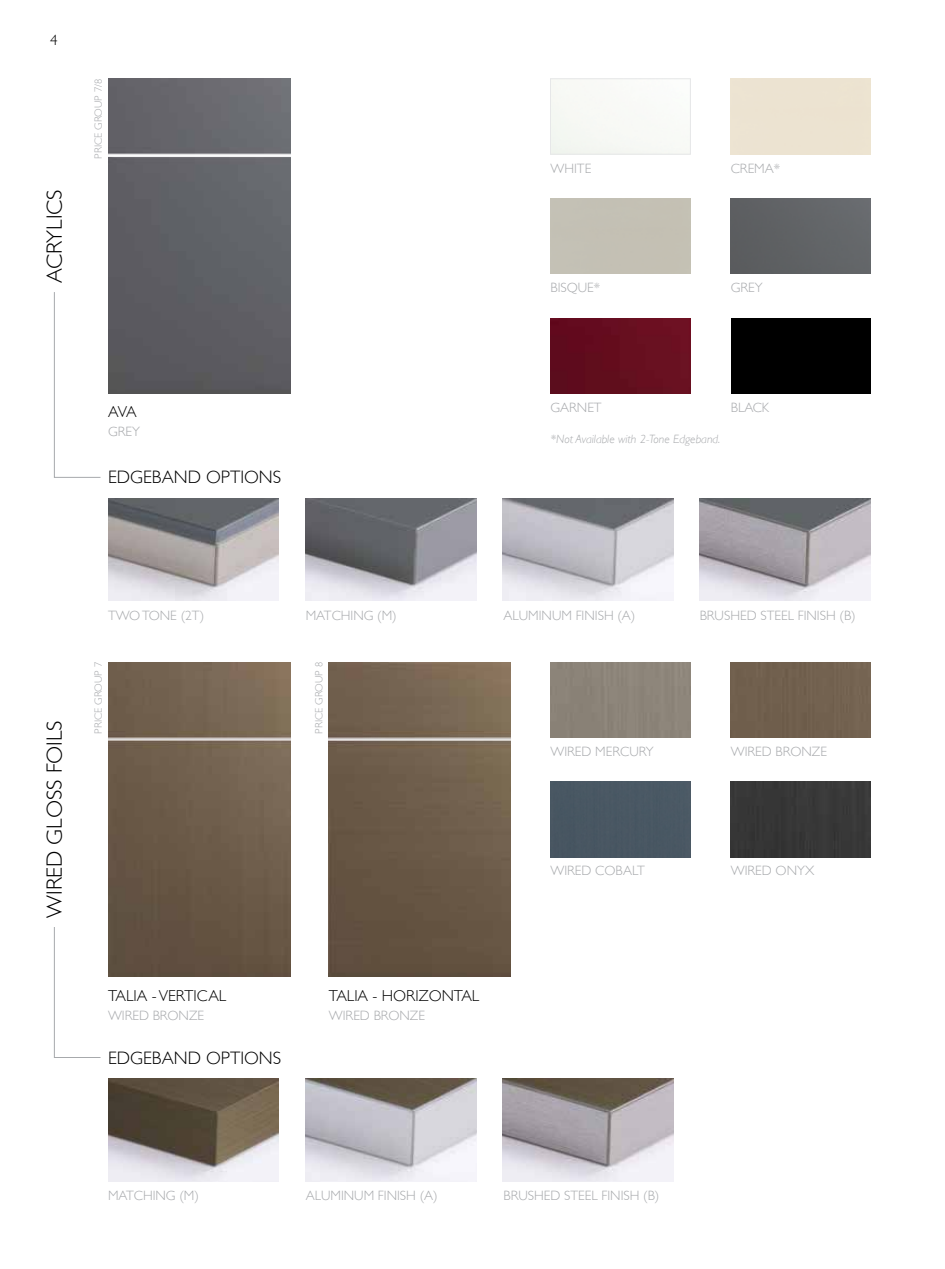
<style>
.page{position:relative;width:945px;height:1269px;background:#fff}
.page>*{position:absolute;margin:0;border:0;box-sizing:border-box;transform-origin:0 0}
.t1{font:300 22.05px "Gill Sans";color:#000}
.t2{font:300 18px "Gill Sans";color:#000}
.t3{font:300 15.75px "Gill Sans";color:#000}
.t4{font:300 15px "Gill Sans";color:#000}
.t5{font:300 13.5px "Gill Sans";color:#a7a9ac}
.t6{font:italic 300 12px "Gill Sans";color:#a7a9ac}
.t7{font:300 10.5px "Gill Sans";color:#a7a9ac}
</style>
<div class="page">
<div style="left:731px;top:662px;width:140px;height:76px;background:#71604e"></div>
<div style="left:550px;top:782px;width:140px;height:75px;background:#495763"></div>
<img style="left:108px;top:662px;width:182px;height:315px">
<img style="left:329px;top:662px;width:182px;height:315px">
<img style="left:108px;top:1078px;width:171px;height:103px">
<img style="left:108px;top:498px;width:171px;height:103px">
<svg style="left:54px;top:292px;width:47px;height:186px"></svg>
<img style="left:700px;top:498px;width:171px;height:103px">
<img style="left:502px;top:498px;width:172px;height:103px">
<img style="left:305px;top:498px;width:171px;height:103px">
<svg style="left:54px;top:927px;width:47px;height:131px"></svg>
<img style="left:502px;top:1078px;width:172px;height:103px">
<img style="left:305px;top:1078px;width:171px;height:103px">
<img style="left:108px;top:79px;width:182px;height:314px">
<div style="left:731px;top:198px;width:140px;height:76px;background:#606366"></div>
<img style="left:550px;top:318px;width:140px;height:75px">
<div style="left:550px;top:79px;width:140px;height:75px;border:1px solid #e6e7e8"></div>
<div style="left:731px;top:318px;width:140px;height:75px;background:#000"></div>
<div style="left:731px;top:782px;width:140px;height:75px;background:#373737"></div>
<p class="t4" style="left:50px;top:28px;width:9px">4</p>
<h1 class="t1" style="left:37px;top:283px;width:95px;rotate:-90deg">ACRYLICS</h1>
<p class="t7" style="left:90px;top:159px;width:81px;rotate:-90deg">PRICE GROUP 7/8</p>
<p class="t3" style="left:108px;top:399px;width:30px">AVA</p>
<p class="t5" style="left:108px;top:421px;width:33px">GREY</p>
<h2 class="t2" style="left:108px;top:463px;width:175px">EDGEBAND OPTIONS</h2>
<p class="t5" style="left:550px;top:157px;width:42px">WHITE</p>
<p class="t5" style="left:731px;top:157px;width:51px">CREMA*</p>
<p class="t5" style="left:550px;top:277px;width:51px">BISQUE*</p>
<p class="t5" style="left:731px;top:277px;width:33px">GREY</p>
<p class="t5" style="left:550px;top:397px;width:53px">GARNET</p>
<p class="t6" style="left:550px;top:433px;width:171px">*Not Available with 2-Tone Edgeband.</p>
<p class="t5" style="left:731px;top:397px;width:40px">BLACK</p>
<h1 class="t1" style="left:37px;top:918px;width:199px;rotate:-90deg">WIRED GLOSS FOILS</h1>
<p class="t5" style="left:108px;top:605px;width:98px">TWO TONE (2T)</p>
<p class="t5" style="left:306px;top:605px;width:92px">MATCHING (M)</p>
<p class="t5" style="left:504px;top:605px;width:133px">ALUMINUM FINISH (A)</p>
<p class="t5" style="left:700px;top:605px;width:157px">BRUSHED STEEL FINISH (B)</p>
<p class="t7" style="left:90px;top:734px;width:73px;rotate:-90deg">PRICE GROUP 7</p>
<p class="t7" style="left:311px;top:734px;width:73px;rotate:-90deg">PRICE GROUP 8</p>
<p class="t3" style="left:108px;top:983px;width:120px">TALIA - VERTICAL</p>
<p class="t5" style="left:108px;top:1004px;width:98px">WIRED BRONZE</p>
<h2 class="t2" style="left:108px;top:1044px;width:175px">EDGEBAND OPTIONS</h2>
<p class="t3" style="left:329px;top:983px;width:152px">TALIA - HORIZONTAL</p>
<p class="t5" style="left:329px;top:1004px;width:98px">WIRED BRONZE</p>
<p class="t5" style="left:550px;top:741px;width:105px">WIRED MERCURY</p>
<p class="t5" style="left:731px;top:741px;width:98px">WIRED BRONZE</p>
<p class="t5" style="left:550px;top:860px;width:96px">WIRED COBALT</p>
<p class="t5" style="left:731px;top:860px;width:85px">WIRED ONYX</p>
<p class="t5" style="left:108px;top:1185px;width:92px">MATCHING (M)</p>
<p class="t5" style="left:306px;top:1185px;width:133px">ALUMINUM FINISH (A)</p>
<p class="t5" style="left:504px;top:1185px;width:157px">BRUSHED STEEL FINISH (B)</p>
</div>
